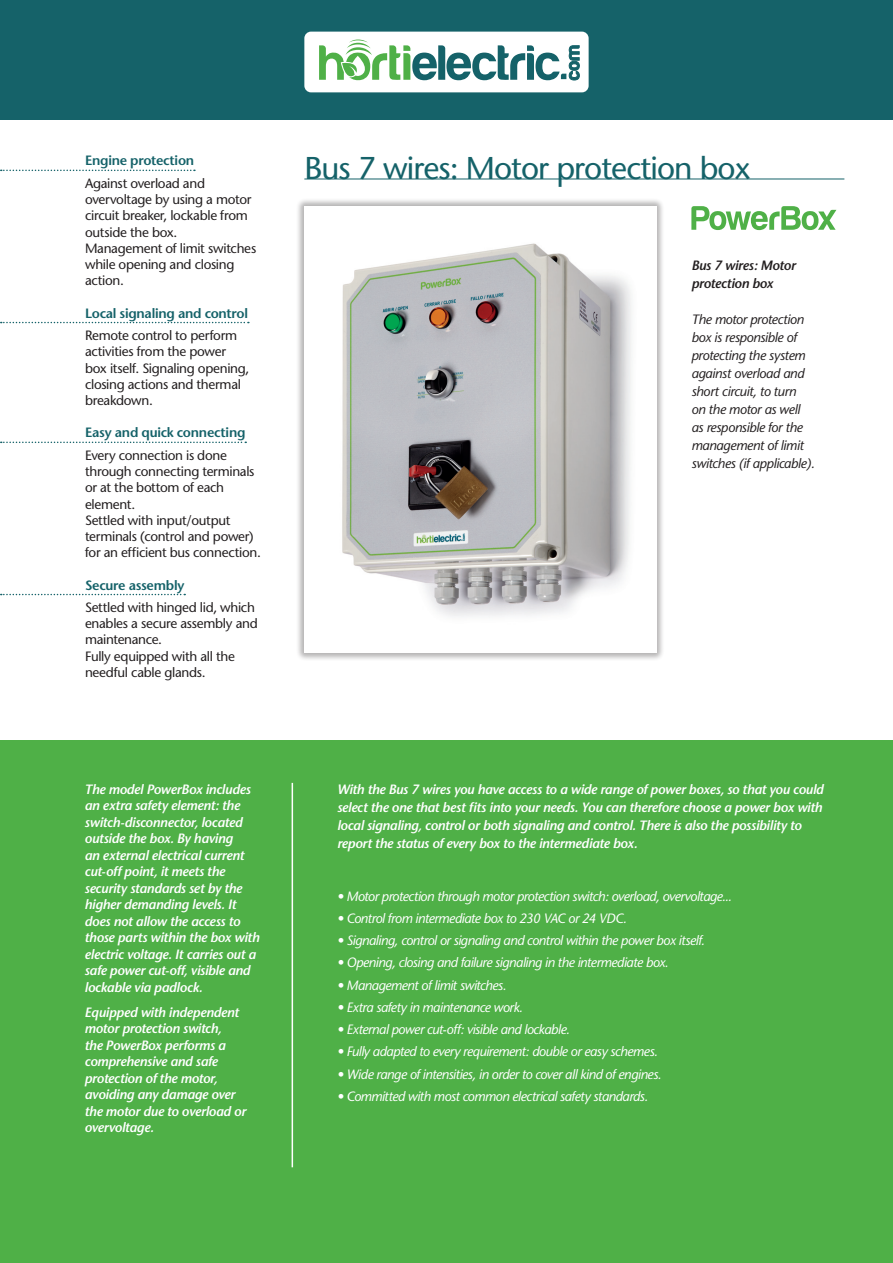
<style>
.page{position:relative;width:893px;height:1263px;background:#fff}
.page>*{position:absolute;margin:0;border:0;box-sizing:border-box;transform-origin:0 0}
.t1{font:31.5px "Stone Sans";letter-spacing:-.03em;color:#156269}
.t2{font:italic 600 13.5px/16.5px "Stone Sans";letter-spacing:-.025em;color:#fff}
.t3{font:13.5px/16.2px "Stone Sans";letter-spacing:-.02em;color:#231f20}
.t4{font:italic 13.5px "Stone Sans";letter-spacing:-.035em;color:#fff}
.t5{font:italic 13.5px/18px "Stone Sans";letter-spacing:-.025em;color:#231f20}
.t6{font:600 13.5px "Stone Sans";letter-spacing:-.02em;color:#156269}
.t7{font:italic 600 13.5px/18px "Stone Sans";letter-spacing:-.025em;color:#231f20}
</style>
<div class="page">
<div style="left:0;top:740px;width:893px;height:523px;background:#4fb047"></div>
<svg style="left:1px;top:170px;width:194px;height:1px"></svg>
<svg style="left:1px;top:322px;width:248px;height:1px"></svg>
<svg style="left:1px;top:442px;width:245px;height:1px"></svg>
<svg style="left:1px;top:594px;width:184px;height:1px"></svg>
<hr style="left:304px;top:179px;width:540px;height:1px;background:#156269">
<div style="left:296px;top:197px;width:369px;height:464px;background:#231f20;opacity:.33"></div>
<div style="left:304px;top:206px;width:352px;height:446px;background:#fff"></div>
<img style="left:342px;top:243px;width:289px;height:374px">
<svg style="left:691px;top:206px;width:145px;height:24px"></svg>
<hr style="left:292px;top:783px;width:1px;height:384px;background:#fff">
<div style="left:0;top:0;width:893px;height:119px;background:#156269"></div>
<div style="left:304px;top:32px;width:285px;height:60px;background:#fff;border-radius:7px"></div>
<svg style="left:319px;top:40px;width:261px;height:41px"></svg>
<p class="t6" style="left:85px;top:152px;width:111px">Engine protection</p>
<p class="t3" style="left:85px;top:175px;width:173px">Against overload and overvoltage by using a motor circuit breaker, lockable from outside the box.<br>Management of limit switches while opening and closing action.</p>
<p class="t6" style="left:85px;top:305px;width:165px">Local signaling and control</p>
<p class="t3" style="left:85px;top:327px;width:166px">Remote control to perform activities from the power box itself. Signaling opening, closing actions and thermal breakdown.</p>
<p class="t6" style="left:85px;top:424px;width:162px">Easy and quick connecting</p>
<p class="t3" style="left:85px;top:447px;width:177px">Every connection is done through connecting terminals or at the bottom of each element.<br>Settled with input/output terminals (control and power) for an efficient bus connection.</p>
<p class="t6" style="left:85px;top:577px;width:101px">Secure assembly</p>
<p class="t3" style="left:85px;top:599px;width:174px">Settled with hinged lid, which enables a secure assembly and maintenance.<br>Fully equipped with all the needful cable glands.</p>
<p class="t2" style="left:85px;top:780px;width:176px">The model PowerBox includes an extra safety element: the switch-disconnector, located outside the box. By having<br>an external electrical current cut-off point, it meets the security standards set by the higher demanding levels. It does not allow the access to those parts within the box with electric voltage. It carries out a safe power cut-off, visible and lockable via padlock.</p>
<p class="t2" style="left:85px;top:1003px;width:163px">Equipped with independent motor protection switch,<br>the PowerBox performs a comprehensive and safe protection of the motor, avoiding any damage over the motor due to overload or overvoltage.</p>
<h1 class="t1" style="left:304px;top:149px;width:448px">Bus 7 wires: Motor protection box</h1>
<p class="t7" style="left:691px;top:256px;width:106px">Bus 7 wires: Motor protection box</p>
<p class="t5" style="left:691px;top:310px;width:125px">The motor protection box is responsible of protecting the system against overload and short circuit, to turn<br>on the motor as well as responsible for the management of limit switches (if applicable).</p>
<p class="t2" style="left:337px;top:780px;width:488px;line-height:18px">With the Bus 7 wires you have access to a wide range of power boxes, so that you could select the one that best fits into your needs. You can therefore choose a power box with local signaling, control or both signaling and control. There is also the possibility to report the status of every box to the intermediate box.</p>
<p class="t4" style="left:337px;top:888px;width:396px">• Motor protection through motor protection switch: overload, overvoltage...</p>
<p class="t4" style="left:337px;top:910px;width:291px">• Control from intermediate box to 230 VAC or 24 VDC.</p>
<p class="t4" style="left:337px;top:932px;width:369px">• Signaling, control or signaling and control within the power box itself.</p>
<p class="t4" style="left:337px;top:954px;width:333px">• Opening, closing and failure signaling in the intermediate box.</p>
<p class="t4" style="left:337px;top:977px;width:171px">• Management of limit switches.</p>
<p class="t4" style="left:337px;top:999px;width:187px">• Extra safety in maintenance work.</p>
<p class="t4" style="left:337px;top:1021px;width:234px">• External power cut-off: visible and lockable.</p>
<p class="t4" style="left:337px;top:1043px;width:322px">• Fully adapted to every requirement: double or easy schemes.</p>
<p class="t4" style="left:337px;top:1066px;width:326px">• Wide range of intensities, in order to cover all kind of engines.</p>
<p class="t4" style="left:337px;top:1088px;width:313px">• Committed with most common electrical safety standards.</p>
</div>
